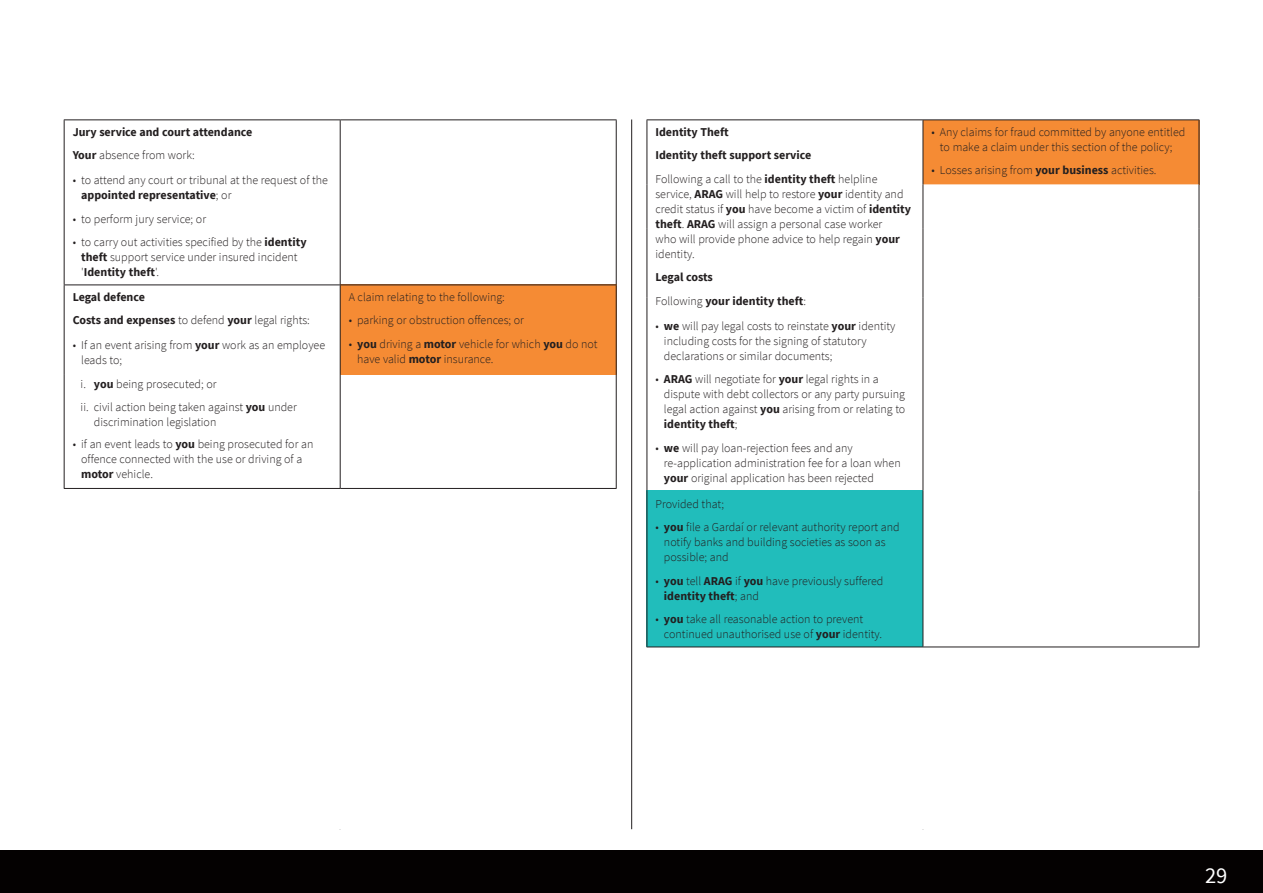
<style>
.page{position:relative;width:1263px;height:893px;background:#fff}
.page>*{position:absolute;margin:0;border:0;box-sizing:border-box;transform-origin:0 0}
.t1{font:22.5px "Source Sans Pro";color:#fff}
.body_text{font:300 12px/15px "Source Sans Pro";color:#231f20}
.body_text-2{font:700 12px "Source Sans Pro";color:#231f20}
.s1{font-weight:700}
.s2{font-weight:300}
</style>
<div class="page">
<div style="left:0;top:850px;width:1263px;height:43px;background:#040101"></div>
<hr style="left:631px;top:119px;width:1px;height:710px;background:#231f20">
<div style="left:923px;top:120px;width:276px;height:64px;background:#f58b34"></div>
<svg style="left:923px;top:184px;width:275px;height:463px"></svg>
<div style="left:647px;top:490px;width:276px;height:157px;background:#21bdbb"></div>
<hr style="left:646px;top:119px;width:277px;height:1px;background:#231f20">
<hr style="left:646px;top:120px;width:1px;height:64px;background:#231f20">
<hr style="left:923px;top:119px;width:276px;height:1px;background:#231f20">
<hr style="left:646px;top:184px;width:1px;height:45px;background:#231f20">
<hr style="left:646px;top:229px;width:1px;height:69px;background:#231f20">
<hr style="left:646px;top:298px;width:1px;height:192px;background:#231f20">
<hr style="left:646px;top:490px;width:1px;height:157px;background:#231f20">
<hr style="left:646px;top:647px;width:277px;height:1px;background:#231f20">
<hr style="left:923px;top:647px;width:276px;height:1px;background:#231f20">
<hr style="left:922px;top:120px;width:1px;height:64px;background:#231f20">
<hr style="left:1198px;top:120px;width:1px;height:64px;background:#231f20">
<hr style="left:922px;top:184px;width:1px;height:45px;background:#231f20">
<hr style="left:1198px;top:184px;width:1px;height:45px;background:#231f20">
<hr style="left:922px;top:229px;width:1px;height:69px;background:#231f20">
<hr style="left:1198px;top:229px;width:1px;height:69px;background:#231f20">
<hr style="left:922px;top:298px;width:1px;height:192px;background:#231f20">
<hr style="left:1198px;top:298px;width:1px;height:192px;background:#231f20">
<hr style="left:922px;top:490px;width:1px;height:157px;background:#231f20">
<hr style="left:1198px;top:490px;width:1px;height:157px;background:#231f20">
<div style="left:340px;top:285px;width:276px;height:90px;background:#f58b34"></div>
<hr style="left:64px;top:119px;width:276px;height:1px;background:#231f20">
<hr style="left:64px;top:120px;width:1px;height:165px;background:#231f20">
<hr style="left:340px;top:119px;width:277px;height:1px;background:#231f20">
<hr style="left:64px;top:285px;width:276px;height:1px;background:#231f20">
<hr style="left:64px;top:285px;width:1px;height:90px;background:#231f20">
<hr style="left:340px;top:285px;width:277px;height:1px;background:#231f20">
<hr style="left:64px;top:375px;width:1px;height:113px;background:#231f20">
<hr style="left:64px;top:488px;width:276px;height:1px;background:#231f20">
<hr style="left:340px;top:488px;width:277px;height:1px;background:#231f20">
<hr style="left:340px;top:120px;width:1px;height:165px;background:#231f20">
<hr style="left:616px;top:120px;width:1px;height:165px;background:#231f20">
<hr style="left:340px;top:285px;width:1px;height:90px;background:#231f20">
<hr style="left:616px;top:285px;width:1px;height:90px;background:#231f20">
<hr style="left:340px;top:375px;width:1px;height:113px;background:#231f20">
<hr style="left:616px;top:375px;width:1px;height:113px;background:#231f20">
<p class="body_text-2" style="left:73px;top:124px;width:181px">Jury service and court attendance</p>
<p class="body_text" style="left:73px;top:148px;width:124px"><span class="s1">Your</span> absence from work:</p>
<p class="body_text" style="left:81px;top:173px;width:248px;text-indent:-9px">• to attend any court or tribunal at the request of the <span class="s1">appointed representative</span>; or</p>
<p class="body_text" style="left:73px;top:211px;width:135px">• to perform jury service; or</p>
<p class="body_text" style="left:81px;top:235px;width:227px;text-indent:-9px">• to carry out activities specified by the <span class="s1">identity theft</span> support service under insured incident '<span class="s1">Identity theft</span>'.</p>
<p class="body_text-2" style="left:73px;top:289px;width:74px">Legal defence</p>
<p class="body_text-2" style="left:73px;top:312px;width:239px">Costs and expenses <span class="s2">to defend</span> your <span class="s2">legal rights:</span></p>
<p class="body_text" style="left:81px;top:338px;width:246px;text-indent:-9px">• If an event arising from <span class="s1">your</span> work as an employee leads to;</p>
<p class="body_text" style="left:81px;top:376px;width:137px">i. <span class="s1">you</span> being prosecuted; or</p>
<p class="body_text" style="left:94px;top:400px;width:204px;text-indent:-13px">ii. civil action being taken against <span class="s1">you</span> under discrimination legislation</p>
<p class="body_text" style="left:81px;top:437px;width:234px;text-indent:-9px">• if an event leads to <span class="s1">you</span> being prosecuted for an offence connected with the use or driving of a <span class="s1">motor</span> vehicle.</p>
<p class="body_text" style="left:349px;top:289px;width:158px">A claim relating to the following:</p>
<p class="body_text" style="left:349px;top:313px;width:177px">• parking or obstruction offences; or</p>
<p class="body_text" style="left:357px;top:336px;width:242px;text-indent:-9px">• <span class="s1">you</span> driving a <span class="s1">motor</span> vehicle for which <span class="s1">you</span> do not have valid <span class="s1">motor</span> insurance.</p>
<p class="body_text-2" style="left:655px;top:124px;width:75px">Identity Theft</p>
<p class="body_text-2" style="left:655px;top:147px;width:157px">Identity theft support service</p>
<p class="body_text" style="left:655px;top:171px;width:257px">Following a call to the <span class="s1">identity theft</span> helpline service, <span class="s1">ARAG</span> will help to restore <span class="s1">your</span> identity and credit status if <span class="s1">you</span> have become a victim of <span class="s1">identity theft</span>. <span class="s1">ARAG</span> will assign a personal case worker<br>who will provide phone advice to help regain <span class="s1">your </span>identity.</p>
<p class="body_text-2" style="left:655px;top:269px;width:59px">Legal costs</p>
<p class="body_text-2" style="left:655px;top:293px;width:152px"><span class="s2">Following</span> your identity theft<span class="s2">:</span></p>
<p class="body_text" style="left:664px;top:318px;width:233px;text-indent:-9px">• <span class="s1">we</span> will pay legal costs to reinstate <span class="s1">your</span> identity including costs for the signing of statutory declarations or similar documents;</p>
<p class="body_text" style="left:664px;top:372px;width:243px;text-indent:-9px">• <span class="s1">ARAG</span> will negotiate for <span class="s1">your</span> legal rights in a dispute with debt collectors or any party pursuing legal action against <span class="s1">you</span> arising from or relating to <span class="s1">identity theft</span>;</p>
<p class="body_text" style="left:664px;top:440px;width:238px;text-indent:-9px">• <span class="s1">we</span> will pay loan-rejection fees and any re-application administration fee for a loan when <span class="s1">your</span> original application has been rejected</p>
<p class="body_text" style="left:655px;top:496px;width:70px">Provided that;</p>
<p class="body_text" style="left:664px;top:520px;width:237px;text-indent:-9px">• <span class="s1">you</span> file a Gardaí or relevant authority report and notify banks and building societies as soon as possible; and</p>
<p class="body_text" style="left:664px;top:573px;width:221px;text-indent:-9px">• <span class="s1">you</span> tell <span class="s1">ARAG</span> if <span class="s1">you</span> have previously suffered <span class="s1">identity theft</span>; and</p>
<p class="body_text" style="left:664px;top:612px;width:220px;text-indent:-9px">• <span class="s1">you</span> take all reasonable action to prevent continued unauthorised use of <span class="s1">your</span> identity.</p>
<p class="body_text" style="left:931px;top:124px;width:255px;text-align:center">• Any claims for fraud committed by anyone entitled to make a claim under this section of the policy;</p>
<p class="body_text" style="left:931px;top:163px;width:227px">• Losses arising from <span class="s1">your business</span> activities.</p>
<h1 class="t1" style="left:1205px;top:861px;width:24px">29</h1>
</div>
